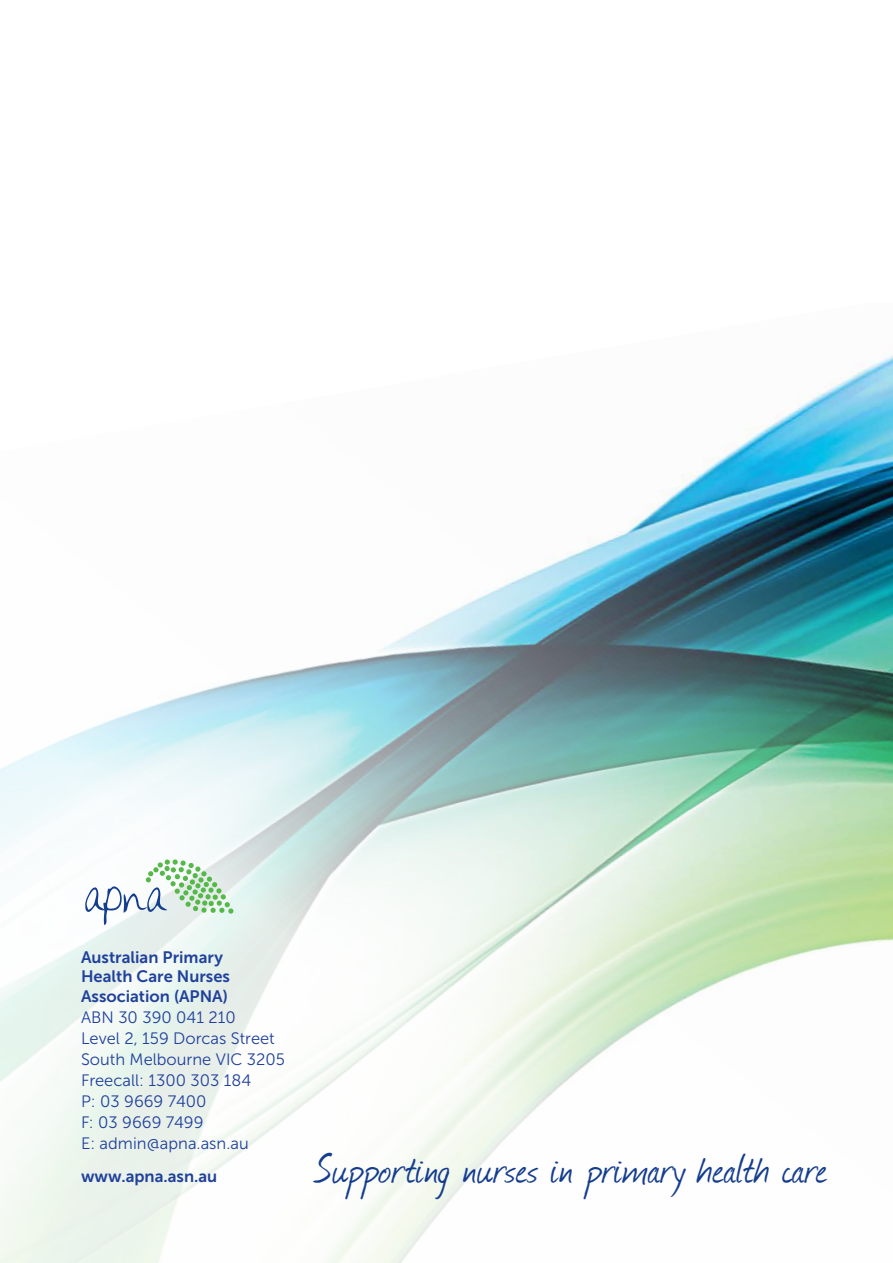
<style>
.page{position:relative;width:893px;height:1263px;background:#fff}
.page>*{position:absolute;margin:0;border:0;box-sizing:border-box;transform-origin:0 0}
.t1{font:48px "Journal";letter-spacing:.015em;color:#143d8d}
.t2{font:16.5px/21px "Museo Sans 300";color:#20419b}
.t3{font:16.5px/19.8px "Museo Sans 700";color:#20419b}
</style>
<div class="page">
<img style="left:0;top:355px;width:893px;height:908px">
<svg style="left:85px;top:859px;width:148px;height:66px"></svg>
<p class="t3" style="left:81px;top:947px;width:150px">Australian Primary<br>Health Care Nurses<br>Association (APNA)</p>
<p class="t2" style="left:81px;top:1007px;width:206px">ABN 30 390 041 210<br>Level 2, 159 Dorcas Street<br>South Melbourne VIC 3205<br>Freecall: 1300 303 184<br>P: 03 9669 7400<br>F: 03 9669 7499<br>E: admin@apna.asn.au</p>
<p class="t3" style="left:81px;top:1166px;width:138px">www.apna.asn.au</p>
<h1 class="t1" style="left:315px;top:1136px;width:514px">Supporting nurses in primary health care</h1>
</div>
